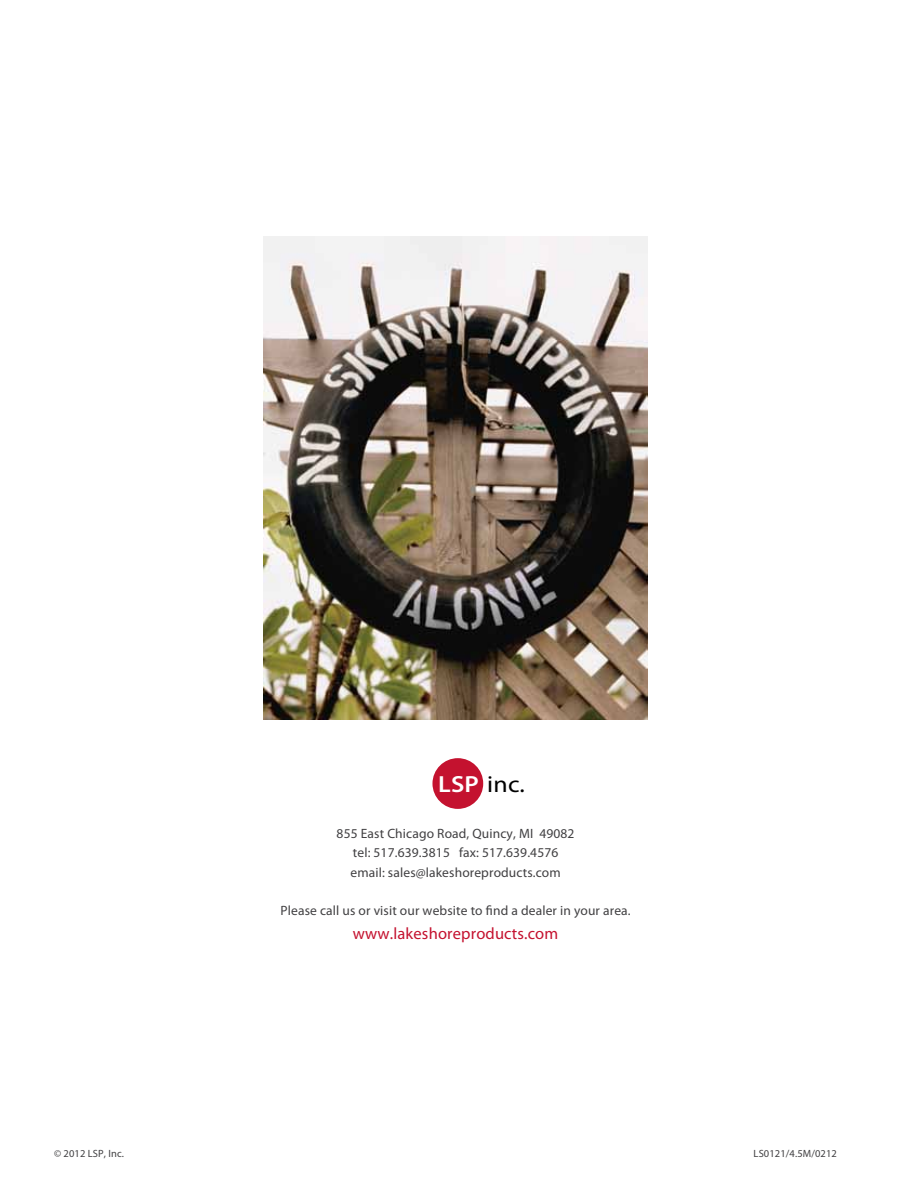
<style>
.page{position:relative;width:918px;height:1188px;background:#fff}
.page>*{position:absolute;margin:0;border:0;box-sizing:border-box;transform-origin:0 0}
.t1{font:23.4px "Myriad Pro";color:#000;scale:1.1 1}
.t2{font:16.5px "Myriad Pro";letter-spacing:.01em;color:#c4122f}
.t3{font:13.5px/19.4px "Myriad Pro";letter-spacing:.01em;color:#414042;text-align:center}
.t4{font:10.5px "Myriad Pro";letter-spacing:.01em;color:#414042}
.s1{font-weight:600;color:#fff}
</style>
<div class="page">
<img style="left:264px;top:237px;width:384px;height:483px">
<div style="left:432px;top:758px;width:51px;height:51px;background:#c4122f;border-radius:50%"></div>
<h1 class="t1" style="left:438px;top:770px;width:80px"><span class="s1">LSP</span> inc.</h1>
<p class="t3" style="left:337px;top:823px;width:239px">855 East Chicago Road, Quincy, MI 49082 tel: 517.639.3815 fax: 517.639.4576 email: sales@lakeshoreproducts.com</p>
<p class="t3" style="left:281px;top:901px;width:352px">Please call us or visit our website to find a dealer in your area.</p>
<p class="t2" style="left:353px;top:923px;width:207px">www.lakeshoreproducts.com</p>
<p class="t4" style="left:54px;top:1147px;width:72px">© 2012 LSP, Inc.</p>
<p class="t4" style="left:754px;top:1147px;width:85px">LS0121/4.5M/0212</p>
</div>
